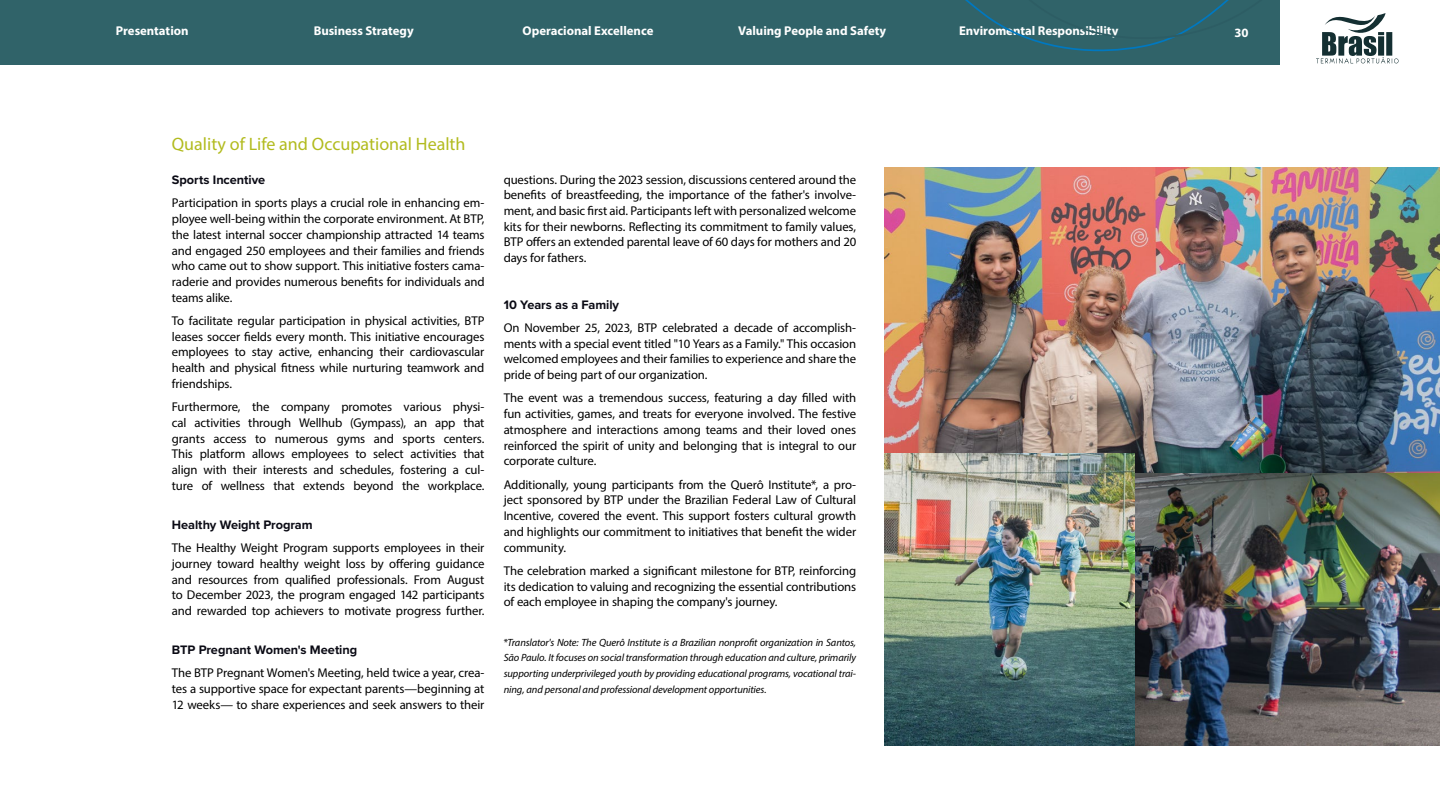
<style>
.page{position:relative;width:1440px;height:810px;background:#fff}
.page>*{position:absolute;margin:0;border:0;box-sizing:border-box;transform-origin:0 0}
.t1{font:18px "Myriad Pro";color:#b2bb1e}
.t2{font:12.75px/15.8px "Myriad Pro";letter-spacing:-.01em;color:#000;text-align:justify}
.t3{font:700 12.75px "Myriad Pro";letter-spacing:-.005em;color:#fff}
.t4{font:700 12.75px "Proxima Nova";letter-spacing:-.005em;color:#0a0a14}
.t5{font:italic 10.5px/15.8px "Myriad Pro";letter-spacing:-.01em;color:#000;text-align:justify}
.s1{font-style:normal}
</style>
<div class="page">
<div style="left:0;top:0;width:1279px;height:65px;background:#306369"></div>
<svg style="left:1316px;top:13px;width:83px;height:50px"></svg>
<img style="left:885px;top:168px;width:555px;height:306px">
<img style="left:1135px;top:474px;width:305px;height:271px">
<img style="left:965px;top:0;width:194px;height:52px">
<img style="left:1028px;top:0;width:201px;height:43px">
<svg style="left:1169px;top:34px;width:12px;height:4px"></svg>
<img style="left:885px;top:454px;width:250px;height:291px">
<p class="t3" style="left:116px;top:22px;width:74px">Presentation</p>
<p class="t3" style="left:314px;top:22px;width:101px">Business Strategy</p>
<p class="t3" style="left:523px;top:22px;width:132px">Operacional Excellence</p>
<p class="t3" style="left:738px;top:22px;width:150px">Valuing People and Safety</p>
<p class="t3" style="left:959px;top:22px;width:161px">Enviromental Responsibility</p>
<p class="t3" style="left:1234px;top:25px;width:15px">30</p>
<h1 class="t1" style="left:172px;top:132px;width:295px">Quality of Life and Occupational Health</h1>
<p class="t4" style="left:172px;top:170px;width:95px">Sports Incentive</p>
<p class="t2" style="left:172px;top:195px;width:314px">Participation in sports plays a crucial role in enhancing em&shy;ployee well-being within the corporate environment. At BTP, the latest internal soccer championship attracted 14 teams and engaged 250 employees and their families and friends who came out to show support. This initiative fosters cama&shy;raderie and provides numerous benefits for individuals and teams alike.</p>
<p class="t2" style="left:172px;top:313px;width:314px">To facilitate regular participation in physical activities, BTP leases soccer fields every month. This initiative encourages employees to stay active, enhancing their cardiovascular health and physical fitness while nurturing teamwork and friendships.</p>
<p class="t2" style="left:172px;top:399px;width:314px">Furthermore, the company promotes various physi&shy;cal activities through Wellhub (Gympass), an app that grants access to numerous gyms and sports centers.<br>This platform allows employees to select activities that align with their interests and schedules, fostering a cul&shy;ture of wellness that extends beyond the workplace.</p>
<p class="t4" style="left:172px;top:515px;width:142px">Healthy Weight Program</p>
<p class="t2" style="left:172px;top:540px;width:314px">The Healthy Weight Program supports employees in their journey toward healthy weight loss by offering guidance and resources from qualified professionals. From August to December 2023, the program engaged 142 participants and rewarded top achievers to motivate progress further.</p>
<p class="t4" style="left:172px;top:640px;width:187px">BTP Pregnant Women's Meeting</p>
<p class="t2" style="left:172px;top:665px;width:314px">The BTP Pregnant Women's Meeting, held twice a year, crea&shy;tes a supportive space for expectant parents—beginning at 12 weeks— to share experiences and seek answers to their</p>
<p class="t2" style="left:504px;top:171px;width:354px">questions. During the 2023 session, discussions centered around the benefits of breastfeeding, the importance of the father's involve&shy;ment, and basic first aid. Participants left with personalized welcome kits for their newborns. Reflecting its commitment to family values, BTP offers an extended parental leave of 60 days for mothers and 20 days for fathers.</p>
<p class="t4" style="left:504px;top:295px;width:117px">10 Years as a Family</p>
<p class="t2" style="left:504px;top:320px;width:354px">On November 25, 2023, BTP celebrated a decade of accomplish&shy;ments with a special event titled "10 Years as a Family." This occasion welcomed employees and their families to experience and share the pride of being part of our organization.</p>
<p class="t2" style="left:504px;top:390px;width:354px">The event was a tremendous success, featuring a day filled with fun activities, games, and treats for everyone involved. The festive atmosphere and interactions among teams and their loved ones reinforced the spirit of unity and belonging that is integral to our corporate culture.</p>
<p class="t2" style="left:504px;top:476px;width:354px">Additionally, young participants from the Querô Institute*, a pro&shy;ject sponsored by BTP under the Brazilian Federal Law of Cultural Incentive, covered the event. This support fosters cultural growth and highlights our commitment to initiatives that benefit the wider community.</p>
<p class="t2" style="left:504px;top:563px;width:354px">The celebration marked a significant milestone for BTP, reinforcing its dedication to valuing and recognizing the essential contributions of each employee in shaping the company's journey.</p>
<p class="t5" style="left:504px;top:634px;width:354px"><span class="s1">*</span>Translator's Note: The Querô Institute is a Brazilian nonprofit organization in Santos, São Paulo. It focuses on social transformation through education and culture, primarily supporting underprivileged youth by providing educational programs, vocational trai&shy;ning, and personal and professional development opportunities.</p>
</div>
